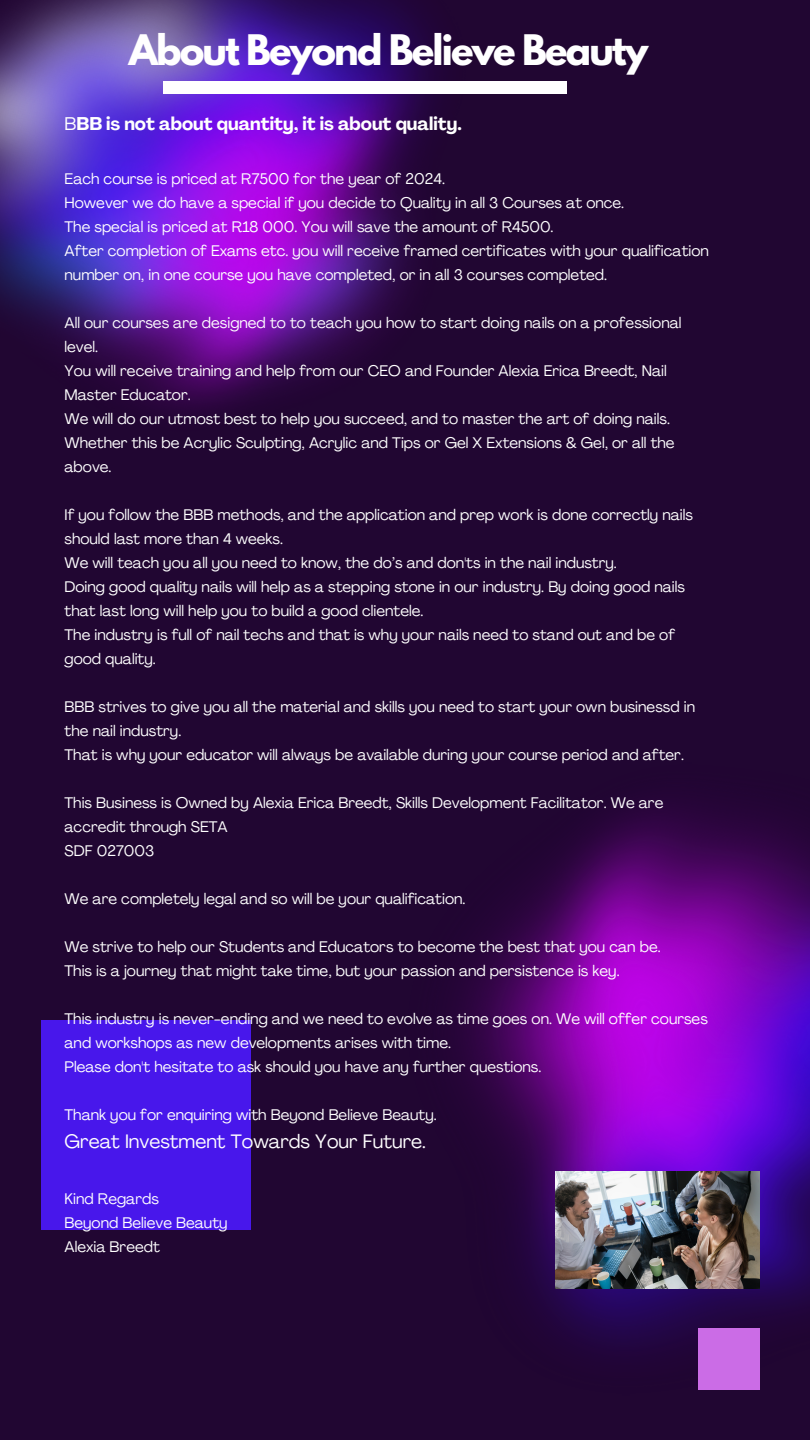
<style>
.page{position:relative;width:810px;height:1440px;background:#210632}
.page>*{position:absolute;margin:0;border:0;box-sizing:border-box;transform-origin:0 0}
.t1{font:700 37.3px "League Spartan";letter-spacing:-.05em;color:#fff}
.t2{font:19.2px "Agrandir";color:#fff}
.t3{font:700 18.2px "Agrandir";color:#fff}
.t4{font:15.2px/24px "Agrandir";color:#fff}
.s1{font-weight:400}
</style>
<div class="page">
<img style="left:0;top:0;width:435px;height:410px">
<div style="left:163px;top:81px;width:404px;height:13px;background:#fff"></div>
<div style="left:42px;top:1021px;width:209px;height:209px;background:#4817eb"></div>
<img style="left:464px;top:810px;width:346px;height:542px">
<img style="left:556px;top:1171px;width:203px;height:118px">
<div style="left:698px;top:1328px;width:62px;height:62px;background:#cb6ce6"></div>
<p class="t1" style="left:129px;top:31px;width:521px">About Beyond Believe Beauty</p>
<h2 class="t3" style="left:65px;top:116px;width:399px"><span class="s1">B</span>BB is not about quantity, it is about quality.</h2>
<p class="t4" style="left:65px;top:168px;width:382px">Each course is priced at R7500 for the year of 2024.</p>
<p class="t4" style="left:65px;top:192px;width:561px">However we do have a special if you decide to Quality in all 3 Courses at once.</p>
<p class="t4" style="left:65px;top:216px;width:491px">The special is priced at R18 000. You will save the amount of R4500.</p>
<p class="t4" style="left:65px;top:240px;width:646px">After completion of Exams etc. you will receive framed certificates with your qualification number on, in one course you have completed, or in all 3 courses completed.</p>
<p class="t4" style="left:65px;top:312px;width:618px">All our courses are designed to to teach you how to start doing nails on a professional level.</p>
<p class="t4" style="left:65px;top:360px;width:604px">You will receive training and help from our CEO and Founder Alexia Erica Breedt, Nail<br>Master Educator.</p>
<p class="t4" style="left:65px;top:408px;width:607px">We will do our utmost best to help you succeed, and to master the art of doing nails.</p>
<p class="t4" style="left:65px;top:432px;width:612px">Whether this be Acrylic Sculpting, Acrylic and Tips or Gel X Extensions &amp; Gel, or all the above.</p>
<p class="t4" style="left:65px;top:504px;width:630px">If you follow the BBB methods, and the application and prep work is done correctly nails should last more than 4 weeks.</p>
<p class="t4" style="left:65px;top:552px;width:554px">We will teach you all you need to know, the do’s and don'ts in the nail industry.</p>
<p class="t4" style="left:65px;top:576px;width:622px">Doing good quality nails will help as a stepping stone in our industry. By doing good nails that last long will help you to build a good clientele.</p>
<p class="t4" style="left:65px;top:624px;width:612px">The industry is full of nail techs and that is why your nails need to stand out and be of good quality.</p>
<p class="t4" style="left:65px;top:696px;width:632px">BBB strives to give you all the material and skills you need to start your own businessd in the nail industry.</p>
<p class="t4" style="left:65px;top:744px;width:621px">That is why your educator will always be available during your course period and after.</p>
<p class="t4" style="left:65px;top:792px;width:600px">This Business is Owned by Alexia Erica Breedt, Skills Development Facilitator. We are accredit through SETA</p>
<p class="t4" style="left:65px;top:840px;width:91px">SDF 027003</p>
<p class="t4" style="left:65px;top:888px;width:402px">We are completely legal and so will be your qualification.</p>
<p class="t4" style="left:65px;top:936px;width:598px">We strive to help our Students and Educators to become the best that you can be.</p>
<p class="t4" style="left:65px;top:960px;width:557px">This is a journey that might take time, but your passion and persistence is key.</p>
<p class="t4" style="left:65px;top:1008px;width:645px">This industry is never-ending and we need to evolve as time goes on. We will offer courses and workshops as new developments arises with time.</p>
<p class="t4" style="left:65px;top:1056px;width:478px">Please don't hesitate to ask should you have any further questions.</p>
<p class="t4" style="left:65px;top:1104px;width:374px">Thank you for enquiring with Beyond Believe Beauty.</p>
<p class="t2" style="left:65px;top:1133px;width:363px">Great Investment Towards Your Future.</p>
<p class="t4" style="left:65px;top:1188px;width:96px">Kind Regards</p>
<p class="t4" style="left:65px;top:1212px;width:165px">Beyond Believe Beauty</p>
<p class="t4" style="left:65px;top:1236px;width:97px">Alexia Breedt</p>
</div>
